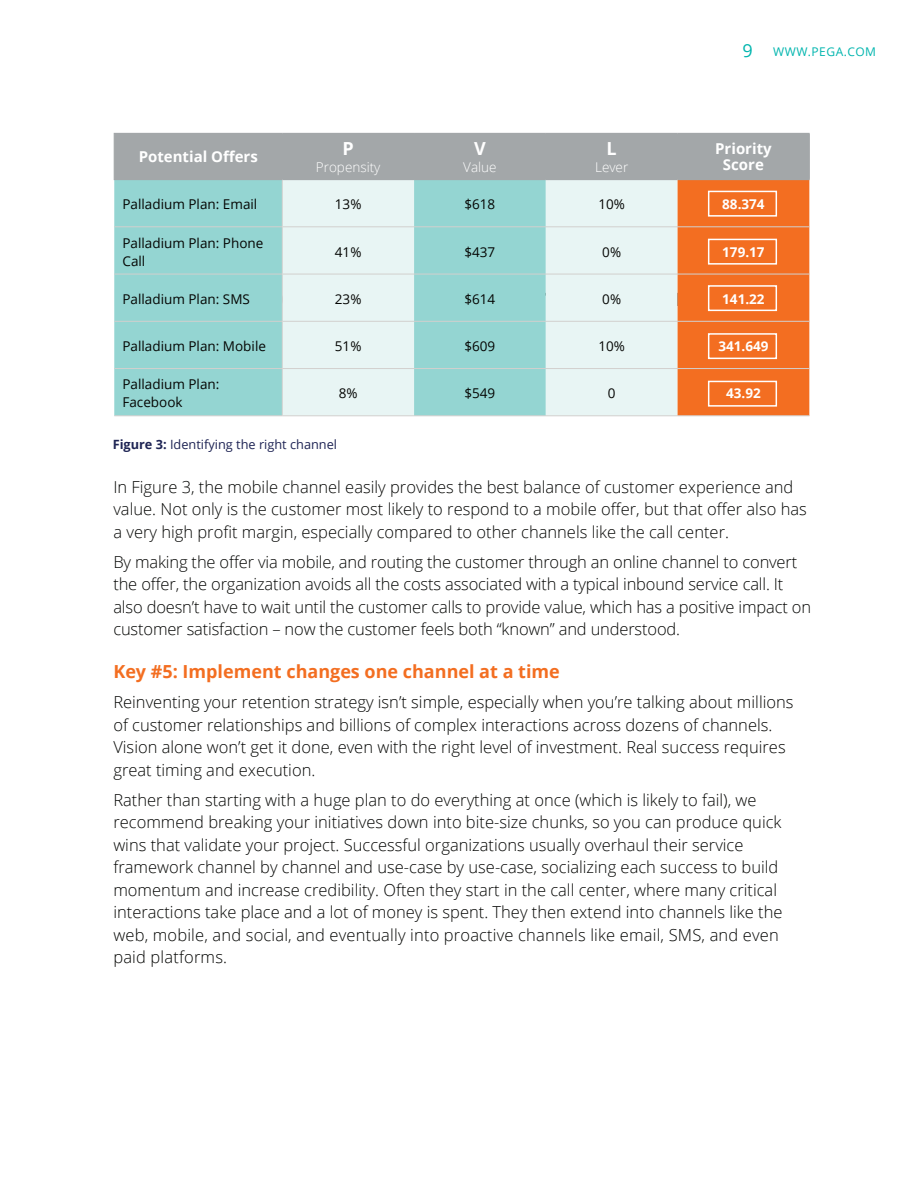
<style>
.page{position:relative;width:918px;height:1188px;background:#fff}
.page>*{position:absolute;margin:0;border:0;box-sizing:border-box;transform-origin:0 0}
.t1{font:700 18px "Open Sans";color:#f36e21}
.t2{font:700 18px "Open Sans";color:#fff}
.t3{font:300 16.5px/22.5px "Open Sans";color:#040503}
.t4{font:700 15px/16.5px "Open Sans";color:#fff;text-align:center}
.t5{font:13.5px/18px "Open Sans";color:#040503}
.t6{font:700 13.5px "Open Sans";color:#fff}
.t7{font:300 13.5px "Open Sans";color:#fff}
.t8{font:12.75px "Open Sans";color:#1e2454}
.t9{font:12px "Open Sans";letter-spacing:.04em;color:#00b5ae}
.s1{font-size:18px}
.s2{font-weight:700}
</style>
<div class="page">
<svg style="left:114px;top:134px;width:695px;height:282px;background:#bfc8bc"></svg>
<hr style="left:282px;top:180px;width:1px;height:47px;background:#d2d0ce">
<hr style="left:114px;top:227px;width:168px;height:1px;background:#d2d0ce">
<hr style="left:282px;top:227px;width:132px;height:1px;background:#d2d0ce">
<hr style="left:282px;top:227px;width:1px;height:47px;background:#d2d0ce">
<hr style="left:414px;top:227px;width:132px;height:1px;background:#d2d0ce">
<hr style="left:546px;top:227px;width:132px;height:1px;background:#d2d0ce">
<hr style="left:678px;top:227px;width:131px;height:1px;background:#d2d0ce">
<hr style="left:114px;top:274px;width:168px;height:1px;background:#d2d0ce">
<hr style="left:282px;top:274px;width:132px;height:1px;background:#d2d0ce">
<hr style="left:282px;top:274px;width:1px;height:47px;background:#d2d0ce">
<hr style="left:414px;top:274px;width:132px;height:1px;background:#d2d0ce">
<hr style="left:546px;top:274px;width:132px;height:1px;background:#d2d0ce">
<hr style="left:678px;top:274px;width:131px;height:1px;background:#d2d0ce">
<hr style="left:114px;top:321px;width:168px;height:1px;background:#d2d0ce">
<hr style="left:282px;top:321px;width:132px;height:1px;background:#d2d0ce">
<hr style="left:282px;top:322px;width:1px;height:46px;background:#d2d0ce">
<hr style="left:414px;top:321px;width:132px;height:1px;background:#d2d0ce">
<hr style="left:546px;top:321px;width:132px;height:1px;background:#d2d0ce">
<hr style="left:678px;top:321px;width:131px;height:1px;background:#d2d0ce">
<hr style="left:114px;top:368px;width:168px;height:1px;background:#d2d0ce">
<hr style="left:282px;top:368px;width:132px;height:1px;background:#d2d0ce">
<hr style="left:282px;top:369px;width:1px;height:47px;background:#d2d0ce">
<hr style="left:414px;top:368px;width:132px;height:1px;background:#d2d0ce">
<hr style="left:546px;top:368px;width:132px;height:1px;background:#d2d0ce">
<hr style="left:678px;top:368px;width:131px;height:1px;background:#d2d0ce">
<hr style="left:114px;top:416px;width:168px;height:1px;background:#d2d0ce">
<hr style="left:282px;top:416px;width:132px;height:1px;background:#d2d0ce">
<hr style="left:414px;top:416px;width:132px;height:1px;background:#d2d0ce">
<hr style="left:546px;top:416px;width:132px;height:1px;background:#d2d0ce">
<hr style="left:678px;top:416px;width:131px;height:1px;background:#d2d0ce">
<hr style="left:114px;top:133px;width:168px;height:1px;background:#a3a7a9">
<hr style="left:114px;top:134px;width:1px;height:45px;background:#a3a7a9">
<hr style="left:282px;top:133px;width:132px;height:1px;background:#a3a7a9">
<hr style="left:414px;top:133px;width:132px;height:1px;background:#a3a7a9">
<hr style="left:546px;top:133px;width:132px;height:1px;background:#a3a7a9">
<hr style="left:678px;top:133px;width:132px;height:1px;background:#a3a7a9">
<hr style="left:114px;top:179px;width:168px;height:1px;background:#a3a7a9">
<hr style="left:282px;top:179px;width:132px;height:1px;background:#a3a7a9">
<hr style="left:414px;top:179px;width:132px;height:1px;background:#a3a7a9">
<hr style="left:546px;top:179px;width:132px;height:1px;background:#a3a7a9">
<hr style="left:678px;top:179px;width:132px;height:1px;background:#a3a7a9">
<hr style="left:282px;top:134px;width:1px;height:45px;background:#a3a7a9">
<hr style="left:414px;top:134px;width:1px;height:45px;background:#a3a7a9">
<hr style="left:546px;top:134px;width:1px;height:45px;background:#a3a7a9">
<hr style="left:677px;top:134px;width:1px;height:45px;background:#a3a7a9">
<hr style="left:809px;top:134px;width:1px;height:45px;background:#a3a7a9">
<div style="left:708px;top:333px;width:69px;height:26px;border:2px solid #fff"></div>
<div style="left:708px;top:381px;width:69px;height:26px;border:2px solid #fff"></div>
<div style="left:708px;top:285px;width:69px;height:26px;border:2px solid #fff"></div>
<div style="left:708px;top:239px;width:69px;height:26px;border:2px solid #fff"></div>
<div style="left:708px;top:191px;width:69px;height:26px;border:2px solid #fff"></div>
<p class="t4" style="left:139px;top:148px;width:121px">Potential Offers</p>
<p class="t2" style="left:343px;top:136px;width:13px">P</p>
<p class="t7" style="left:316px;top:157px;width:66px">Propensity</p>
<p class="t2" style="left:474px;top:136px;width:13px">V</p>
<p class="t7" style="left:463px;top:157px;width:35px">Value</p>
<p class="t2" style="left:607px;top:136px;width:12px">L</p>
<p class="t7" style="left:595px;top:157px;width:35px">Lever</p>
<p class="t9" style="left:743px;top:44px;width:135px"><span class="s1">9</span> WWW.PEGA.COM</p>
<p class="t4" style="left:715px;top:140px;width:58px">Priority<br>Score</p>
<p class="t5" style="left:123px;top:195px;width:136px">Palladium Plan: Email</p>
<p class="t5" style="left:335px;top:195px;width:28px">13%</p>
<p class="t5" style="left:464px;top:195px;width:32px">$618</p>
<p class="t5" style="left:598px;top:195px;width:28px">10%</p>
<p class="t6" style="left:722px;top:195px;width:44px">88.374</p>
<p class="t5" style="left:123px;top:233px;width:142px">Palladium Plan: Phone<br>Call</p>
<p class="t5" style="left:335px;top:242px;width:28px">41%</p>
<p class="t5" style="left:464px;top:242px;width:32px">$437</p>
<p class="t5" style="left:602px;top:242px;width:20px">0%</p>
<p class="t6" style="left:722px;top:242px;width:44px">179.17</p>
<p class="t5" style="left:123px;top:290px;width:129px">Palladium Plan: SMS</p>
<p class="t5" style="left:335px;top:290px;width:28px">23%</p>
<p class="t5" style="left:464px;top:290px;width:32px">$614</p>
<p class="t5" style="left:602px;top:290px;width:20px">0%</p>
<p class="t6" style="left:722px;top:289px;width:44px">141.22</p>
<p class="t5" style="left:123px;top:337px;width:145px">Palladium Plan: Mobile</p>
<p class="t5" style="left:335px;top:337px;width:28px">51%</p>
<p class="t5" style="left:464px;top:337px;width:32px">$609</p>
<p class="t5" style="left:598px;top:337px;width:28px">10%</p>
<p class="t6" style="left:718px;top:337px;width:52px">341.649</p>
<p class="t5" style="left:123px;top:375px;width:98px">Palladium Plan:<br>Facebook</p>
<p class="t5" style="left:339px;top:384px;width:20px">8%</p>
<p class="t5" style="left:464px;top:384px;width:32px">$549</p>
<p class="t5" style="left:608px;top:384px;width:9px">0</p>
<p class="t6" style="left:726px;top:384px;width:36px">43.92</p>
<p class="t8" style="left:113px;top:436px;width:226px"><span class="s2">Figure 3:</span> Identifying the right channel</p>
<p class="t3" style="left:113px;top:475px;width:695px">In Figure 3, the mobile channel easily provides the best balance of customer experience and value. Not only is the customer most likely to respond to a mobile offer, but that offer also has a very high profit margin, especially compared to other channels like the call center.</p>
<p class="t3" style="left:113px;top:550px;width:699px">By making the offer via mobile, and routing the customer through an online channel to convert the offer, the organization avoids all the costs associated with a typical inbound service call. It also doesn’t have to wait until the customer calls to provide value, which has a positive impact on customer satisfaction – now the customer feels both “known” and understood.</p>
<p class="t1" style="left:113px;top:659px;width:448px">Key #5: Implement changes one channel at a time</p>
<p class="t3" style="left:113px;top:690px;width:682px">Reinventing your retention strategy isn’t simple, especially when you’re talking about millions of customer relationships and billions of complex interactions across dozens of channels.<br>Vision alone won’t get it done, even with the right level of investment. Real success requires great timing and execution.</p>
<p class="t3" style="left:113px;top:788px;width:671px">Rather than starting with a huge plan to do everything at once (which is likely to fail), we recommend breaking your initiatives down into bite-size chunks, so you can produce quick wins that validate your project. Successful organizations usually overhaul their service framework channel by channel and use-case by use-case, socializing each success to build momentum and increase credibility. Often they start in the call center, where many critical interactions take place and a lot of money is spent. They then extend into channels like the web, mobile, and social, and eventually into proactive channels like email, SMS, and even paid platforms.</p>
</div>
